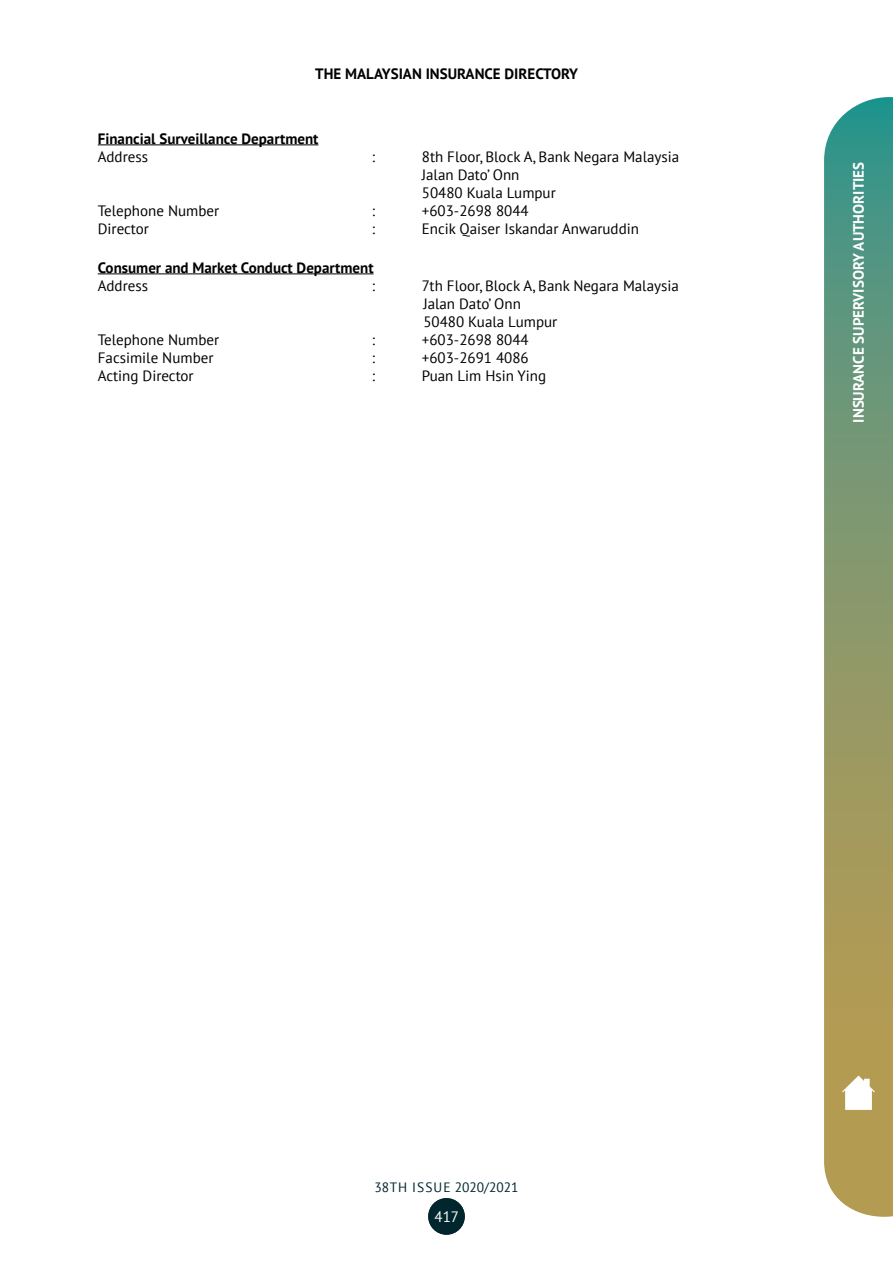
<style>
.page{position:relative;width:893px;height:1263px;background:#fff}
.page>*{position:absolute;margin:0;border:0;box-sizing:border-box;transform-origin:0 0}
.t1{font:15px/18px "PT Sans";color:#000}
.t2{font:700 15px "PT Sans";color:#000}
.t3{font:700 15px "PT Sans";color:#fff}
.t4{font:15px "PT Sans";color:#fff}
.t5{font:13.5px "PT Sans";color:#02262e}
</style>
<div class="page">
<svg style="left:824px;top:97px;width:69px;height:1120px;background:#889a6d"></svg>
<div style="left:428px;top:1198px;width:37px;height:37px;background:#02262e;border-radius:50%"></div>
<svg style="left:842px;top:1075px;width:33px;height:35px"></svg>
<hr style="left:98px;top:144px;width:220px;height:1px;background:#000">
<hr style="left:98px;top:273px;width:276px;height:1px;background:#000">
<p class="t2" style="left:315px;top:64px;width:264px">THE MALAYSIAN INSURANCE DIRECTORY</p>
<p class="t2" style="left:98px;top:129px;width:222px">Financial Surveillance Department</p>
<p class="t1" style="left:98px;top:147px;width:52px">Address</p>
<p class="t1" style="left:372px;top:147px;width:5px">:</p>
<p class="t1" style="left:422px;top:147px;width:259px">8th Floor, Block A, Bank Negara Malaysia<br>Jalan Dato’ Onn<br>50480 Kuala Lumpur</p>
<p class="t1" style="left:98px;top:201px;width:123px">Telephone Number</p>
<p class="t1" style="left:372px;top:201px;width:5px">:</p>
<p class="t1" style="left:422px;top:201px;width:108px">+603-2698 8044</p>
<p class="t1" style="left:98px;top:219px;width:53px">Director</p>
<p class="t1" style="left:372px;top:219px;width:5px">:</p>
<p class="t1" style="left:422px;top:219px;width:219px">Encik Qaiser Iskandar Anwaruddin</p>
<p class="t2" style="left:98px;top:258px;width:277px">Consumer and Market Conduct Department</p>
<p class="t1" style="left:98px;top:276px;width:52px">Address</p>
<p class="t1" style="left:372px;top:276px;width:5px">:</p>
<p class="t1" style="left:422px;top:276px;width:259px">7th Floor, Block A, Bank Negara Malaysia<br>Jalan Dato’ Onn<br>50480 Kuala Lumpur</p>
<p class="t1" style="left:98px;top:330px;width:123px">Telephone Number</p>
<p class="t1" style="left:372px;top:330px;width:5px">:</p>
<p class="t1" style="left:422px;top:330px;width:108px">+603-2698 8044</p>
<p class="t1" style="left:98px;top:348px;width:117px">Facsimile Number</p>
<p class="t1" style="left:372px;top:348px;width:5px">:</p>
<p class="t1" style="left:422px;top:348px;width:108px">+603-2691 4086</p>
<p class="t1" style="left:98px;top:366px;width:97px">Acting Director</p>
<p class="t1" style="left:372px;top:366px;width:5px">:</p>
<p class="t1" style="left:422px;top:366px;width:126px">Puan Lim Hsin Ying</p>
<p class="t3" style="left:849px;top:423px;width:262px;rotate:-90deg">INSURANCE SUPERVISORY AUTHORITIES</p>
<p class="t5" style="left:374px;top:1179px;width:145px">38TH ISSUE 2020/2021</p>
<p class="t4" style="left:435px;top:1207px;width:26px">417</p>
</div>
